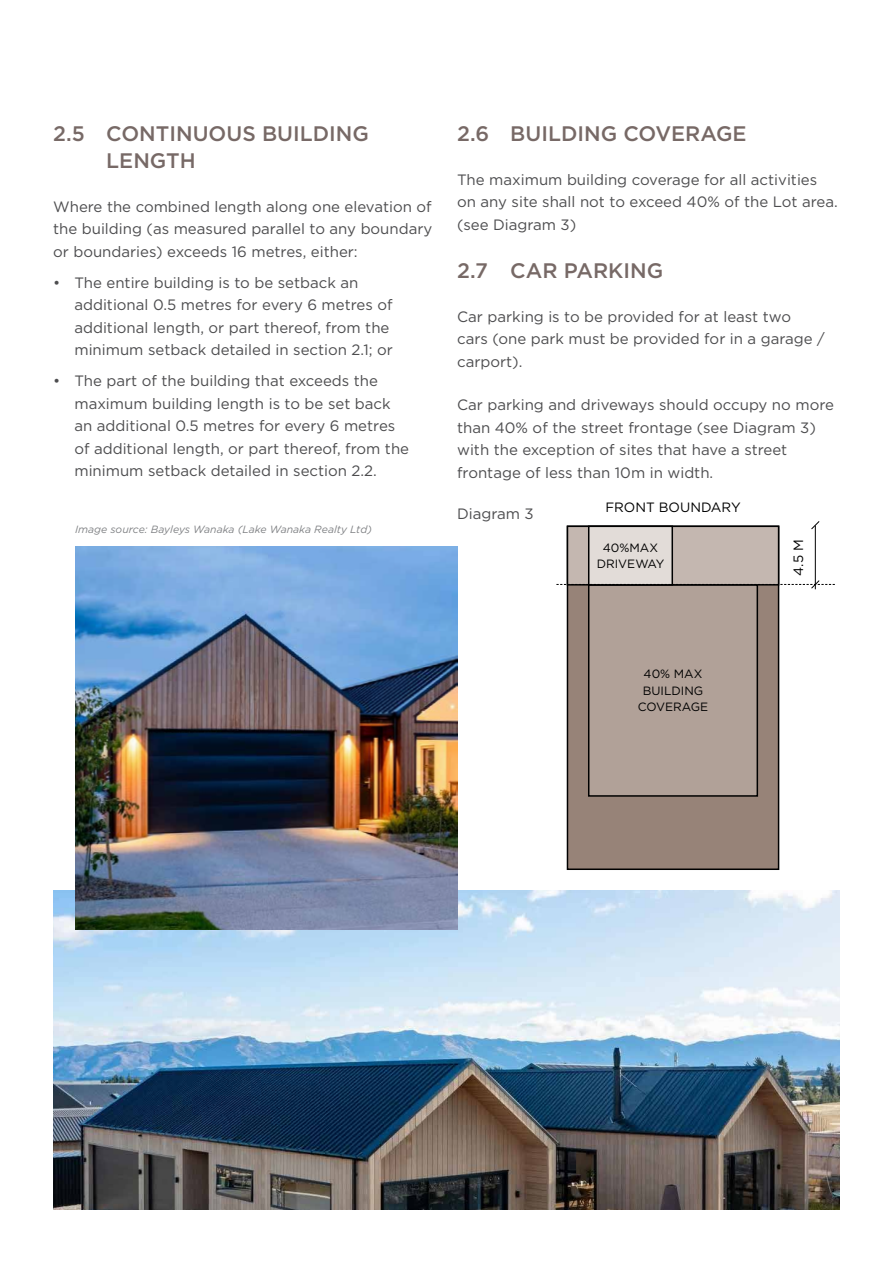
<style>
.page{position:relative;width:893px;height:1263px;background:#fff}
.page>*{position:absolute;margin:0;border:0;box-sizing:border-box;transform-origin:0 0}
.t1{font:500 21px/27px "Gotham";color:#776966}
.t2{font:15px/22.5px "Gotham";color:#4d4d4f}
.t3{font:13.5px "Gotham";color:#000}
.t4{font:12px/16.5px "Gotham";color:#000;text-align:center}
.t5{font:italic 10.5px "Gotham";color:#808285}
</style>
<div class="page">
<img style="left:53px;top:891px;width:787px;height:319px">
<img style="left:75px;top:546px;width:383px;height:383px">
<div style="left:567px;top:526px;width:212px;height:343px;background:#978378"></div>
<div style="left:567px;top:525px;width:212px;height:345px;border:2px solid #000"></div>
<div style="left:589px;top:585px;width:168px;height:211px;background:#b1a198"></div>
<div style="left:588px;top:584px;width:170px;height:213px;border:2px solid #000"></div>
<div style="left:567px;top:526px;width:212px;height:59px;background:#c4b7b0"></div>
<div style="left:567px;top:525px;width:212px;height:61px;border:2px solid #000"></div>
<div style="left:589px;top:526px;width:83px;height:59px;background:#e2dcd8"></div>
<div style="left:588px;top:525px;width:85px;height:61px;border:2px solid #000"></div>
<hr style="left:815px;top:525px;width:1px;height:64px;background:#000">
<svg style="left:811px;top:521px;width:9px;height:9px"></svg>
<svg style="left:556px;top:579px;width:279px;height:10px"></svg>
<h1 class="t1" style="left:106px;top:119px;width:264px;text-indent:-53px">2.5 CONTINUOUS BUILDING<br>LENGTH</h1>
<p class="t2" style="left:53px;top:195px;width:381px;text-align:justify">Where the combined length along one elevation of the building (as measured parallel to any boundary or boundaries) exceeds 16 metres, either:</p>
<p class="t2" style="left:74px;top:271px;width:320px;text-indent:-21px">• The entire building is to be setback an additional 0.5 metres for every 6 metres of additional length, or part thereof, from the minimum setback detailed in section 2.1; or</p>
<p class="t2" style="left:74px;top:369px;width:336px;text-indent:-21px">• The part of the building that exceeds the maximum building length is to be set back an additional 0.5 metres for every 6 metres of additional length, or part thereof, from the minimum setback detailed in section 2.2.</p>
<p class="t5" style="left:75px;top:523px;width:298px">Image source: Bayleys Wanaka (Lake Wanaka Realty Ltd)</p>
<h1 class="t1" style="left:457px;top:119px;width:291px">2.6 BUILDING COVERAGE</h1>
<p class="t2" style="left:457px;top:168px;width:382px">The maximum building coverage for all activities on any site shall not to exceed 40% of the Lot area. (see Diagram 3)</p>
<h1 class="t1" style="left:457px;top:256px;width:207px">2.7 CAR PARKING</h1>
<p class="t2" style="left:457px;top:305px;width:369px">Car parking is to be provided for at least two cars (one park must be provided for in a garage / carport).</p>
<p class="t2" style="left:457px;top:393px;width:378px">Car parking and driveways should occupy no more than 40% of the street frontage (see Diagram 3) with the exception of sites that have a street frontage of less than 10m in width.</p>
<p class="t2" style="left:457px;top:502px;width:78px">Diagram 3</p>
<p class="t3" style="left:605px;top:500px;width:137px">FRONT BOUNDARY</p>
<p class="t4" style="left:597px;top:539px;width:69px">40%MAX<br>DRIVEWAY</p>
<p class="t3" style="left:791px;top:576px;width:38px;rotate:-90deg">4.5 M</p>
<p class="t4" style="left:638px;top:665px;width:72px">40% MAX<br>BUILDING<br>COVERAGE</p>
</div>
